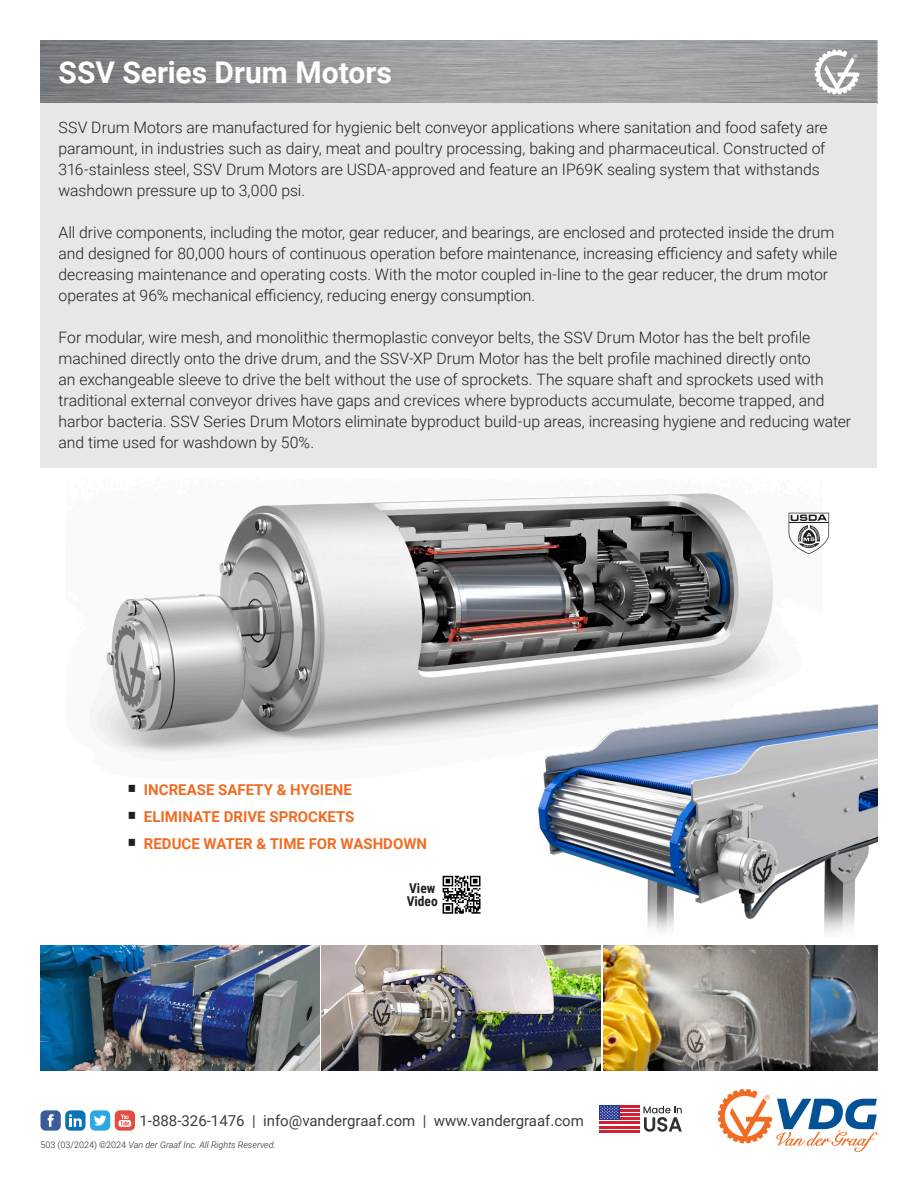
<style>
.page{position:relative;width:918px;height:1188px;background:#fff}
.page>*{position:absolute;margin:0;border:0;box-sizing:border-box;transform-origin:0 0}
.t1{font:700 30px "Roboto";color:#fff}
.t2{font:300 15.75px/21px "Roboto";color:#231f20}
.t3{font:700 15px "Roboto";color:#f16c23}
.t4{font:15px "Roboto";color:#3e3e3f}
.t5{font:700 13.5px "Roboto Condensed";color:#231f20}
.t6{font:italic 300 9px "Roboto";color:#231f20}
.s1{color:#231f20}
.s2{font-style:normal}
</style>
<div class="page">
<svg style="left:40px;top:40px;width:838px;height:64px;background:#979a9c"></svg>
<svg style="left:814px;top:49px;width:46px;height:46px"></svg>
<div style="left:40px;top:1110px;width:21px;height:21px;background:#3b5b9c;border-radius:5px"></div>
<svg style="left:48px;top:1114px;width:6px;height:13px"></svg>
<div style="left:65px;top:1110px;width:21px;height:21px;background:#0973b3;border-radius:5px"></div>
<svg style="left:69px;top:1114px;width:13px;height:13px"></svg>
<div style="left:90px;top:1110px;width:20px;height:21px;background:#2aa9e0;border-radius:5px"></div>
<svg style="left:94px;top:1115px;width:12px;height:11px"></svg>
<div style="left:115px;top:1110px;width:20px;height:21px;background:#e24d41;border-radius:5px"></div>
<svg style="left:119px;top:1114px;width:12px;height:13px"></svg>
<svg style="left:718px;top:1089px;width:159px;height:63px"></svg>
<svg style="left:644px;top:1106px;width:38px;height:26px"></svg>
<svg style="left:599px;top:1108px;width:41px;height:21px"></svg>
<hr style="left:599px;top:1105px;width:41px;height:3px;background:#d22033">
<hr style="left:599px;top:1110px;width:41px;height:2px;background:#d22033">
<hr style="left:599px;top:1114px;width:41px;height:2px;background:#d22033">
<hr style="left:599px;top:1118px;width:41px;height:2px;background:#d22033">
<hr style="left:599px;top:1122px;width:41px;height:2px;background:#d22033">
<hr style="left:599px;top:1126px;width:41px;height:2px;background:#d22033">
<hr style="left:599px;top:1130px;width:41px;height:2px;background:#d22033">
<div style="left:599px;top:1105px;width:20px;height:15px;background:#283890"></div>
<svg style="left:600px;top:1106px;width:19px;height:13px"></svg>
<img style="left:97px;top:493px;width:726px;height:262px">
<div style="left:40px;top:104px;width:838px;height:364px;background:#e6e7e9"></div>
<svg style="left:789px;top:513px;width:40px;height:41px"></svg>
<img style="left:40px;top:945px;width:280px;height:126px">
<img style="left:603px;top:945px;width:275px;height:126px">
<img style="left:322px;top:945px;width:279px;height:126px">
<img style="left:522px;top:674px;width:355px;height:259px">
<svg style="left:442px;top:875px;width:39px;height:39px"></svg>
<svg style="left:443px;top:876px;width:37px;height:38px"></svg>
<h1 class="t1" style="left:59px;top:52px;width:335px">SSV Series Drum Motors</h1>
<p class="t2" style="left:58px;top:117px;width:771px">SSV Drum Motors are manufactured for hygienic belt conveyor applications where sanitation and food safety are paramount, in industries such as dairy, meat and poultry processing, baking and pharmaceutical. Constructed of 316-stainless steel, SSV Drum Motors are USDA-approved and feature an IP69K sealing system that withstands washdown pressure up to 3,000 psi.</p>
<p class="t2" style="left:58px;top:222px;width:780px">All drive components, including the motor, gear reducer, and bearings, are enclosed and protected inside the drum and designed for 80,000 hours of continuous operation before maintenance, increasing efficiency and safety while decreasing maintenance and operating costs. With the motor coupled in-line to the gear reducer, the drum motor operates at 96% mechanical efficiency, reducing energy consumption.</p>
<p class="t2" style="left:58px;top:327px;width:794px">For modular, wire mesh, and monolithic thermoplastic conveyor belts, the SSV Drum Motor has the belt profile machined directly onto the drive drum, and the SSV-XP Drum Motor has the belt profile machined directly onto<br>an exchangeable sleeve to drive the belt without the use of sprockets. The square shaft and sprockets used with traditional external conveyor drives have gaps and crevices where byproducts accumulate, become trapped, and harbor bacteria. SSV Series Drum Motors eliminate byproduct build-up areas, increasing hygiene and reducing water and time used for washdown by 50%.</p>
<p class="t3" style="left:128px;top:779px;width:226px"><span class="s1">○</span> INCREASE SAFETY &amp; HYGIENE</p>
<p class="t3" style="left:128px;top:806px;width:229px"><span class="s1">○</span> ELIMINATE DRIVE SPROCKETS</p>
<p class="t3" style="left:128px;top:833px;width:301px"><span class="s1">○</span> REDUCE WATER &amp; TIME FOR WASHDOWN</p>
<p class="t5" style="left:409px;top:878px;width:28px">View</p>
<p class="t5" style="left:407px;top:892px;width:33px">Video</p>
<p class="t4" style="left:140px;top:1110px;width:446px">1-888-326-1476 | info@vandergraaf.com | www.vandergraaf.com</p>
<p class="t6" style="left:40px;top:1138px;width:237px"><span class="s2">503 (03/2024) ©2024</span> Van der Graaf Inc. All Rights Reserved.</p>
</div>
